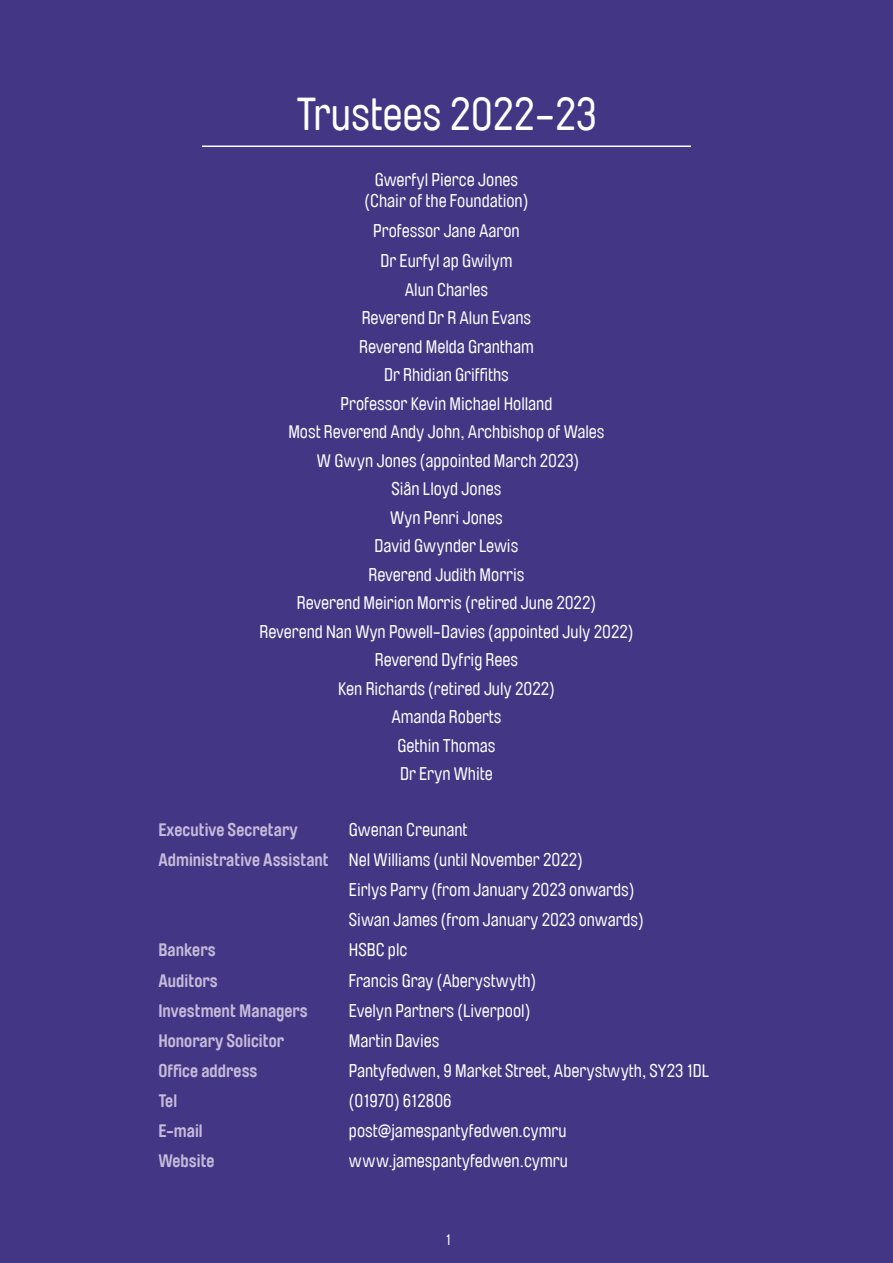
<style>
.page{position:relative;width:893px;height:1263px;background:#433684}
.page>*{position:absolute;margin:0;border:0;box-sizing:border-box;transform-origin:0 0}
.t1{font:45px "Brauer Neue";color:#fff}
.t2{font:18px/28.5px "Brauer Neue";color:#fff;text-align:center}
.t3{font:700 18px "Brauer Neue";color:#c4bcda}
.t4{font:15px "Brauer Neue";color:#fff}
.s1{font-weight:700;color:#c4bcda}
</style>
<div class="page">
<hr style="left:202px;top:146px;width:489px;height:1px;background:#fff">
<h1 class="t1" style="left:296px;top:89px;width:302px">Trustees 2022-23</h1>
<p class="t2" style="left:365px;top:169px;width:165px;line-height:21.6px">Gwerfyl Pierce Jones (Chair of the Foundation)</p>
<p class="t2" style="left:260px;top:217px;width:375px">Professor Jane Aaron<br>Dr Eurfyl ap Gwilym<br>Alun Charles<br>Reverend Dr R Alun Evans<br>Reverend Melda Grantham<br>Dr Rhidian Griffiths<br>Professor Kevin Michael Holland<br>Most Reverend Andy John, Archbishop of Wales<br>W Gwyn Jones (appointed March 2023)<br>Siån Lloyd Jones<br>Wyn Penri Jones<br>David Gwynder Lewis<br>Reverend Judith Morris<br>Reverend Meirion Morris (retired June 2022)<br>Reverend Nan Wyn Powell-Davies (appointed July 2022)<br>Reverend Dyfrig Rees<br>Ken Richards (retired July 2022)<br>Amanda Roberts<br>Gethin Thomas<br>Dr Eryn White</p>
<p class="t3" style="left:158px;top:820px;width:141px">Executive Secretary</p>
<p class="t2" style="left:349px;top:816px;width:120px">Gwenan Creunant</p>
<p class="t2" style="left:158px;top:846px;width:426px"><span class="s1">Administrative Assistant</span> Nel Williams (until November 2022)</p>
<p class="t2" style="left:349px;top:876px;width:287px">Eirlys Parry (from January 2023 onwards)</p>
<p class="t2" style="left:349px;top:906px;width:296px">Siwan James (from January 2023 onwards)</p>
<p class="t3" style="left:158px;top:940px;width:59px">Bankers</p>
<p class="t2" style="left:349px;top:936px;width:60px">HSBC plc</p>
<p class="t3" style="left:158px;top:970px;width:61px">Auditors</p>
<p class="t2" style="left:349px;top:966px;width:189px">Francis Gray (Aberystwyth)</p>
<p class="t3" style="left:158px;top:1000px;width:151px">Investment Managers</p>
<p class="t2" style="left:349px;top:996px;width:183px">Evelyn Partners (Liverpool)</p>
<p class="t3" style="left:158px;top:1030px;width:127px">Honorary Solicitor</p>
<p class="t2" style="left:349px;top:1026px;width:92px">Martin Davies</p>
<p class="t3" style="left:158px;top:1060px;width:101px">Office address</p>
<p class="t2" style="left:349px;top:1056px;width:362px">Pantyfedwen, 9 Market Street, Aberystwyth, SY23 1DL</p>
<p class="t3" style="left:158px;top:1090px;width:20px">Tel</p>
<p class="t2" style="left:349px;top:1086px;width:104px">(01970) 612806</p>
<p class="t3" style="left:158px;top:1120px;width:46px">E-mail</p>
<p class="t2" style="left:349px;top:1116px;width:219px">post@jamespantyfedwen.cymru</p>
<p class="t3" style="left:158px;top:1150px;width:58px">Website</p>
<p class="t2" style="left:349px;top:1146px;width:220px">www.jamespantyfedwen.cymru</p>
<p class="t4" style="left:446px;top:1231px;width:7px">1</p>
</div>
